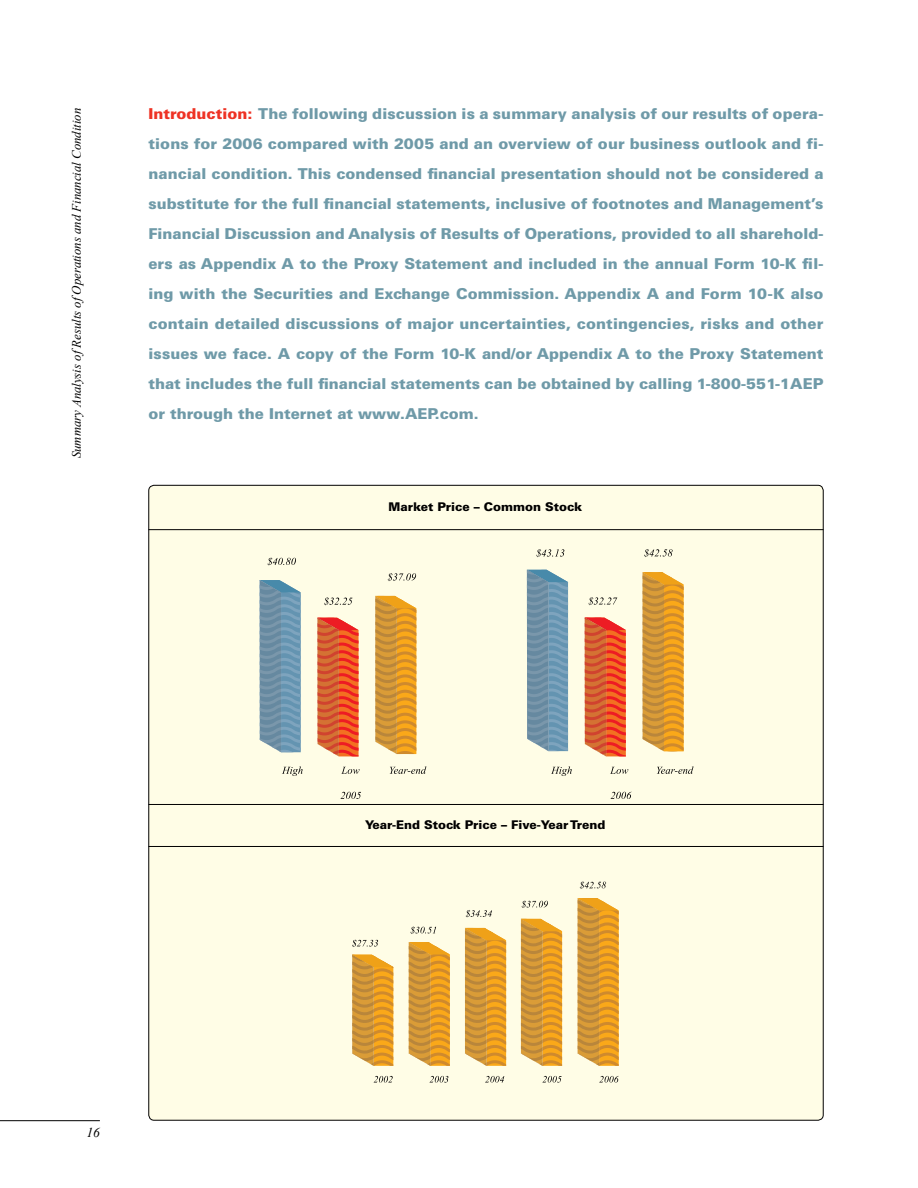
<style>
.page{position:relative;width:918px;height:1188px;background:#fff}
.page>*{position:absolute;margin:0;border:0;box-sizing:border-box;transform-origin:0 0}
.t1{font:900 15px/30px "Univers LT Std";color:#6f9aa8;text-align:justify}
.t2{font:italic 13.5px "Times New Roman";color:#000}
.t3{font:italic 12.75px "Times New Roman";color:#000}
.t4{font:900 12px "Univers LT Std";color:#000}
.s1{color:#ee3224}
</style>
<div class="page">
<div style="left:149px;top:485px;width:674px;height:635px;background:#fffde6;border-radius:5px"></div>
<hr style="left:0;top:1120px;width:100px;height:1px;background:#000">
<svg style="left:411px;top:927px;width:25px;height:7px"></svg>
<svg style="left:352px;top:955px;width:41px;height:111px;background:#dc9d38"></svg>
<svg style="left:409px;top:942px;width:41px;height:124px;background:#dc9c36"></svg>
<svg style="left:578px;top:898px;width:41px;height:168px;background:#db9b34"></svg>
<svg style="left:521px;top:919px;width:41px;height:147px;background:#db9b35"></svg>
<svg style="left:465px;top:928px;width:41px;height:138px;background:#db9c35"></svg>
<svg style="left:542px;top:1076px;width:20px;height:7px"></svg>
<svg style="left:599px;top:1076px;width:20px;height:7px"></svg>
<svg style="left:485px;top:1076px;width:19px;height:7px"></svg>
<svg style="left:430px;top:1076px;width:18px;height:7px"></svg>
<svg style="left:374px;top:1076px;width:19px;height:7px"></svg>
<svg style="left:466px;top:910px;width:26px;height:7px"></svg>
<svg style="left:352px;top:940px;width:26px;height:7px"></svg>
<svg style="left:522px;top:901px;width:26px;height:7px"></svg>
<svg style="left:580px;top:881px;width:26px;height:8px"></svg>
<svg style="left:611px;top:792px;width:21px;height:7px"></svg>
<svg style="left:260px;top:580px;width:41px;height:172px;background:#7298af"></svg>
<svg style="left:268px;top:558px;width:28px;height:8px"></svg>
<svg style="left:317px;top:618px;width:42px;height:138px;background:#e25e35"></svg>
<svg style="left:341px;top:767px;width:19px;height:7px"></svg>
<svg style="left:324px;top:597px;width:28px;height:8px"></svg>
<svg style="left:375px;top:596px;width:41px;height:158px;background:#db9b35"></svg>
<svg style="left:390px;top:766px;width:36px;height:8px"></svg>
<svg style="left:388px;top:573px;width:28px;height:8px"></svg>
<svg style="left:282px;top:766px;width:21px;height:10px"></svg>
<svg style="left:527px;top:570px;width:41px;height:181px;background:#7297ae"></svg>
<svg style="left:551px;top:766px;width:21px;height:10px"></svg>
<svg style="left:536px;top:549px;width:28px;height:8px"></svg>
<svg style="left:585px;top:618px;width:41px;height:138px;background:#e25b32"></svg>
<svg style="left:610px;top:767px;width:18px;height:7px"></svg>
<svg style="left:643px;top:572px;width:41px;height:179px;background:#db9b33"></svg>
<svg style="left:657px;top:766px;width:37px;height:8px"></svg>
<svg style="left:340px;top:792px;width:21px;height:7px"></svg>
<svg style="left:644px;top:549px;width:29px;height:8px"></svg>
<svg style="left:589px;top:597px;width:28px;height:8px"></svg>
<hr style="left:148px;top:529px;width:676px;height:1px;background:#000">
<hr style="left:148px;top:804px;width:676px;height:1px;background:#000">
<hr style="left:148px;top:846px;width:676px;height:1px;background:#000">
<p class="t3" style="left:69px;top:458px;width:352px;rotate:-90deg">Summary Analysis of Results of Operations and Financial Condition</p>
<p class="t1" style="left:148px;top:98px;width:677px"><span class="s1">Introduction:</span> The following discussion is a summary analysis of our results of opera&shy;tions for 2006 compared with 2005 and an overview of our business outlook and fi&shy;nancial condition. This condensed financial presentation should not be considered a substitute for the full financial statements, inclusive of footnotes and Management’s Financial Discussion and Analysis of Results of Operations, provided to all sharehold&shy;ers as Appendix A to the Proxy Statement and included in the annual Form 10-K fil&shy;ing with the Securities and Exchange Commission. Appendix A and Form 10-K also contain detailed discussions of major uncertainties, contingencies, risks and other issues we face. A copy of the Form 10-K and/or Appendix A to the Proxy Statement that includes the full financial statements can be obtained by calling 1-800-551-1AEP or through the Internet at www.AEP.com.</p>
<p class="t4" style="left:388px;top:499px;width:195px">Market Price – Common Stock</p>
<p class="t2" style="left:86px;top:1125px;width:15px">16</p>
<p class="t4" style="left:365px;top:818px;width:242px">Year-End Stock Price – Five-Year Trend</p>
</div>
